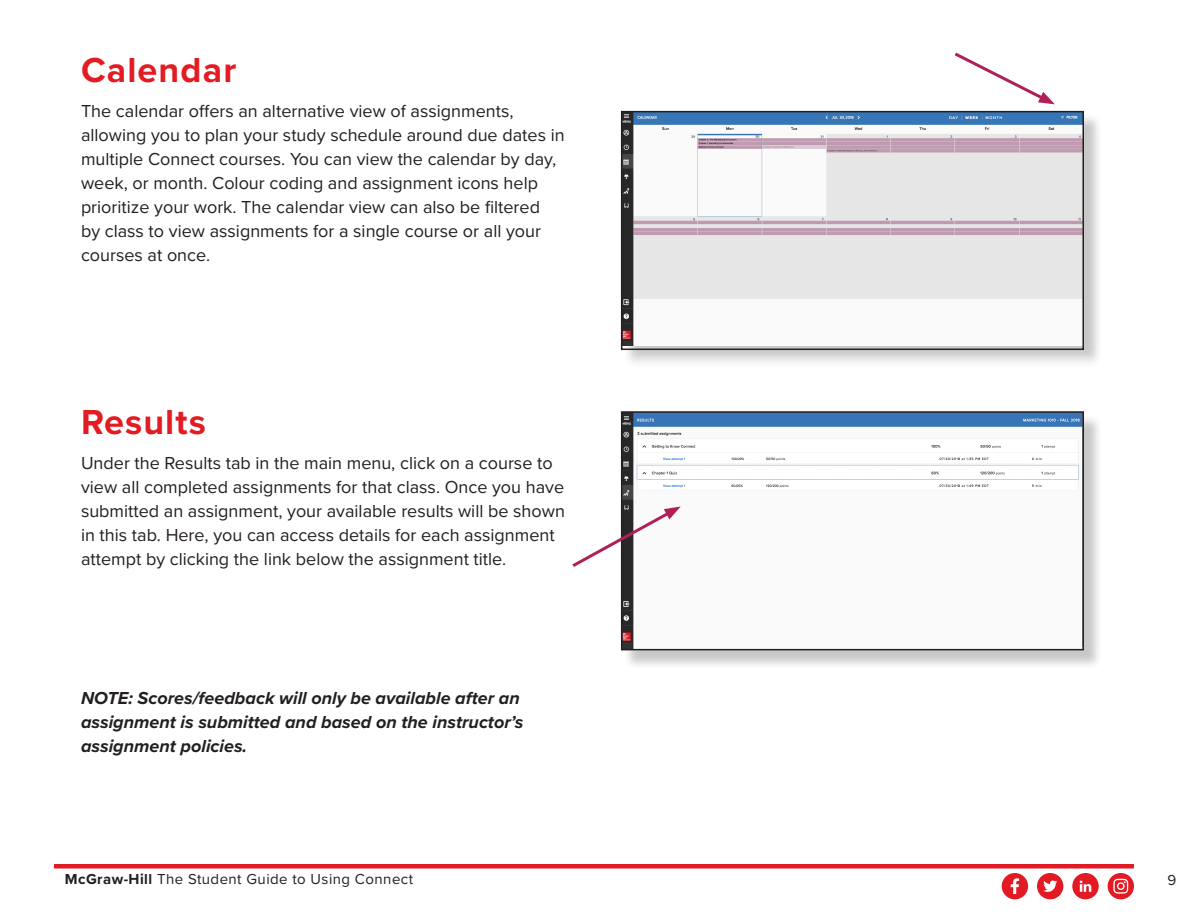
<style>
.page{position:relative;width:1188px;height:918px;background:#fff}
.page>*{position:absolute;margin:0;border:0;box-sizing:border-box;transform-origin:0 0}
.heading{font:700 36px "Proxima Nova";letter-spacing:.03em;color:#e31b22}
.body{font:18px/24px "Proxima Nova";color:#231f20}
.body-2{font:italic 700 18px/24px "Proxima Nova";color:#231f20}
.t1{font:15px "Proxima Nova";letter-spacing:.03em;color:#231f20}
.s1{font-weight:700}
</style>
<div class="page">
<hr style="left:54px;top:864px;width:1080px;height:4px;background:#e21a23">
<div style="left:1108px;top:873px;width:26px;height:26px;background:#e31a24;border-radius:50%"></div>
<svg style="left:1113px;top:879px;width:15px;height:15px"></svg>
<div style="left:1037px;top:873px;width:26px;height:26px;background:#e31a24;border-radius:50%"></div>
<svg style="left:1043px;top:880px;width:14px;height:12px"></svg>
<div style="left:1072px;top:873px;width:27px;height:26px;background:#e31a24;border-radius:50%"></div>
<svg style="left:1080px;top:881px;width:11px;height:11px"></svg>
<div style="left:1002px;top:873px;width:26px;height:26px;background:#e31a24;border-radius:50%"></div>
<svg style="left:1011px;top:878px;width:8px;height:16px"></svg>
<svg style="left:954px;top:52px;width:101px;height:52px"></svg>
<div style="left:623px;top:113px;width:480px;height:256px;background:#231f20;opacity:.25"></div>
<img style="left:624px;top:114px;width:457px;height:232px">
<div style="left:621px;top:111px;width:463px;height:239px;border:2px solid #231f20"></div>
<div style="left:623px;top:414px;width:480px;height:255px;background:#231f20;opacity:.25"></div>
<img style="left:624px;top:414px;width:457px;height:233px">
<div style="left:621px;top:411px;width:463px;height:239px;border:2px solid #231f20"></div>
<svg style="left:572px;top:507px;width:109px;height:63px"></svg>
<p class="heading" style="left:81px;top:44px;width:157px">Calendar</p>
<p class="body" style="left:81px;top:98px;width:485px">The calendar offers an alternative view of assignments, allowing you to plan your study schedule around due dates in multiple Connect courses. You can view the calendar by day, week, or month. Colour coding and assignment icons help prioritize your work. The calendar view can also be filtered<br>by class to view assignments for a single course or all your courses at once.</p>
<p class="heading" style="left:81px;top:395px;width:126px">Results</p>
<p class="body" style="left:81px;top:450px;width:485px">Under the Results tab in the main menu, click on a course to view all completed assignments for that class. Once you have submitted an assignment, your available results will be shown in this tab. Here, you can access details for each assignment attempt by clicking the link below the assignment title.</p>
<p class="body-2" style="left:81px;top:686px;width:444px">NOTE: Scores/feedback will only be available after an assignment is submitted and based on the instructor’s assignment policies.</p>
<p class="t1" style="left:65px;top:868px;width:350px"><span class="s1">McGraw-Hill</span> The Student Guide to Using Connect</p>
<p class="t1" style="left:1167px;top:869px;width:10px">9</p>
</div>
